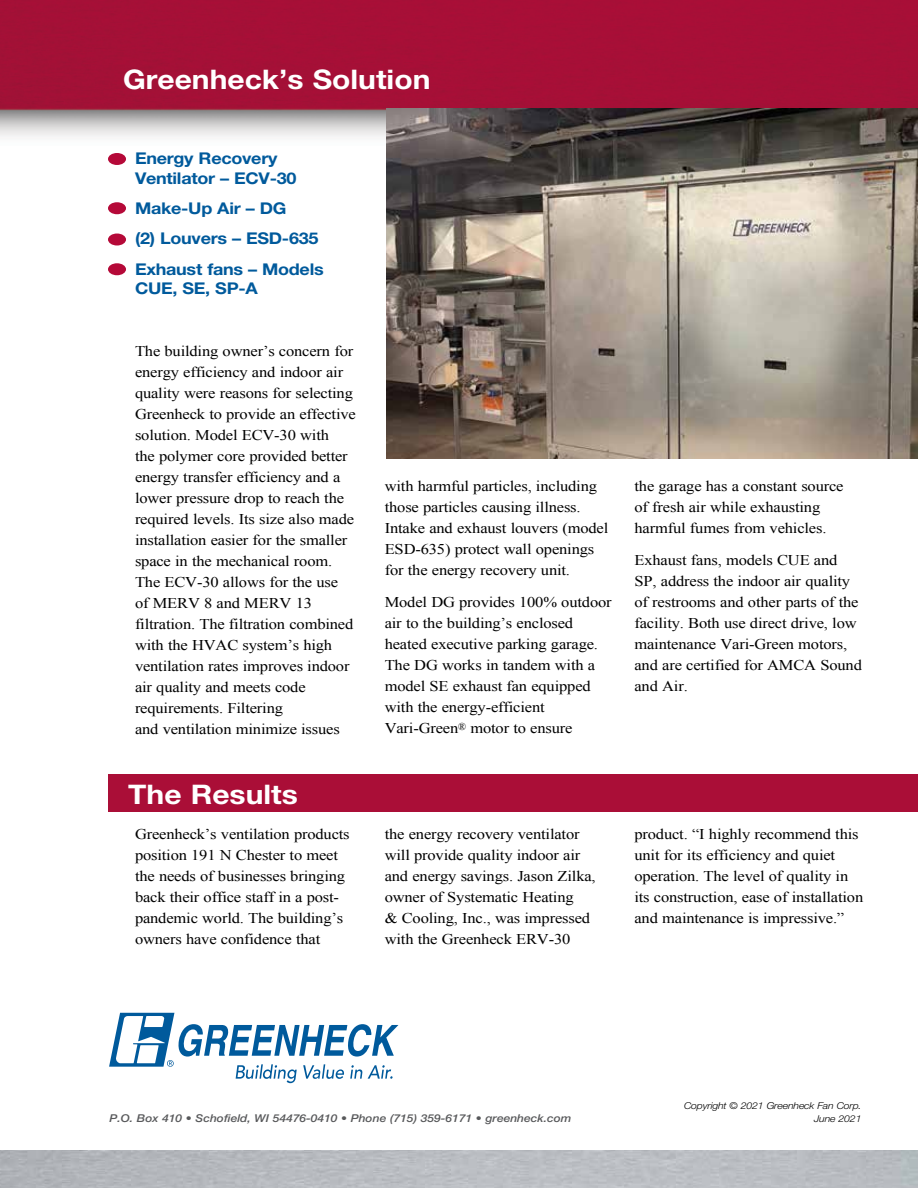
<style>
.page{position:relative;width:918px;height:1188px;background:#fff}
.page>*{position:absolute;margin:0;border:0;box-sizing:border-box;transform-origin:0 0}
.t1{font:700 27px "Helvetica Neue LT Std";color:#fff;scale:1.11 1}
.t2{font:700 16.2px/30.3px "Helvetica Neue LT Std";letter-spacing:-.015em;color:#005a9c;scale:1.11 1}
.t3{font:14.85px/21px "Times New Roman";letter-spacing:-.01em;color:#000;scale:1.11 1}
.t4{font:italic 500 10.8px "Helvetica Neue LT Std";color:#58595b;scale:1.11 1}
.t5{font:italic 300 9.45px/13.5px "Helvetica Neue LT Std";letter-spacing:-.015em;color:#000;text-align:right;scale:1.11 1}
</style>
<div class="page">
<img style="left:0;top:0;width:918px;height:165px">
<img style="left:386px;top:109px;width:532px;height:350px">
<div style="left:108px;top:153px;width:18px;height:12px;background:#b50938;border-radius:50%"></div>
<div style="left:108px;top:202px;width:18px;height:12px;background:#b50938;border-radius:50%"></div>
<div style="left:108px;top:234px;width:18px;height:12px;background:#b50938;border-radius:50%"></div>
<div style="left:108px;top:263px;width:18px;height:12px;background:#b50938;border-radius:50%"></div>
<svg style="left:109px;top:1013px;width:289px;height:70px"></svg>
<div style="left:108px;top:774px;width:810px;height:38px;background:#aa0e37"></div>
<h1 class="t1" style="left:123px;top:63px;width:279px">Greenheck’s Solution</h1>
<p class="t2" style="left:135px;top:148px;width:147px;line-height:19.5px">Energy Recovery<br>Ventilator – ECV-30</p>
<p class="t2" style="left:135px;top:193px;width:172px">Make-Up Air – DG<br>(2) Louvers – ESD-635<br>Exhaust fans – Models</p>
<p class="t2" style="left:135px;top:273px;width:112px">CUE, SE, SP-A</p>
<p class="t3" style="left:135px;top:341px;width:200px">The building owner’s concern for energy efficiency and indoor air quality were reasons for selecting<br>Greenheck to provide an effective solution. Model ECV-30 with<br>the polymer core provided better energy transfer efficiency and a lower pressure drop to reach the required levels. Its size also made installation easier for the smaller space in the mechanical room.<br>The ECV-30 allows for the use<br>of MERV 8 and MERV 13 filtration. The filtration combined with the HVAC system’s high ventilation rates improves indoor air quality and meets code requirements. Filtering<br>and ventilation minimize issues</p>
<h1 class="t1" style="left:128px;top:777px;width:154px">The Results</h1>
<p class="t3" style="left:385px;top:476px;width:203px">with harmful particles, including those particles causing illness.<br>Intake and exhaust louvers (model ESD-635) protect wall openings for the energy recovery unit.</p>
<p class="t3" style="left:385px;top:592px;width:206px">Model DG provides 100% outdoor air to the building’s enclosed heated executive parking garage.<br>The DG works in tandem with a model SE exhaust fan equipped with the energy-efficient<br>Vari-Green<sup>®</sup> motor to ensure</p>
<p class="t3" style="left:634px;top:475px;width:190px">the garage has a constant source of fresh air while exhausting harmful fumes from vehicles.</p>
<p class="t3" style="left:634px;top:549px;width:206px">Exhaust fans, models CUE and<br>SP, address the indoor air quality of restrooms and other parts of the facility. Both use direct drive, low maintenance Vari-Green motors, and are certified for AMCA Sound and Air.</p>
<p class="t3" style="left:135px;top:824px;width:195px">Greenheck’s ventilation products position 191 N Chester to meet the needs of businesses bringing back their office staff in a post&shy;pandemic world. The building’s owners have confidence that</p>
<p class="t3" style="left:385px;top:824px;width:192px">the energy recovery ventilator will provide quality indoor air and energy savings. Jason Zilka, owner of Systematic Heating<br>&amp; Cooling, Inc., was impressed with the Greenheck ERV-30</p>
<p class="t3" style="left:634px;top:824px;width:208px">product. “I highly recommend this unit for its efficiency and quiet operation. The level of quality in its construction, ease of installation and maintenance is impressive.”</p>
<p class="t4" style="left:110px;top:1112px;width:418px">P.O. Box 410 • Schofield, WI 54476-0410 • Phone (715) 359-6171 • greenheck.com</p>
<p class="t5" style="left:684px;top:1098px;width:161px">Copyright © 2021 Greenheck Fan Corp.<br>June 2021</p>
</div>
